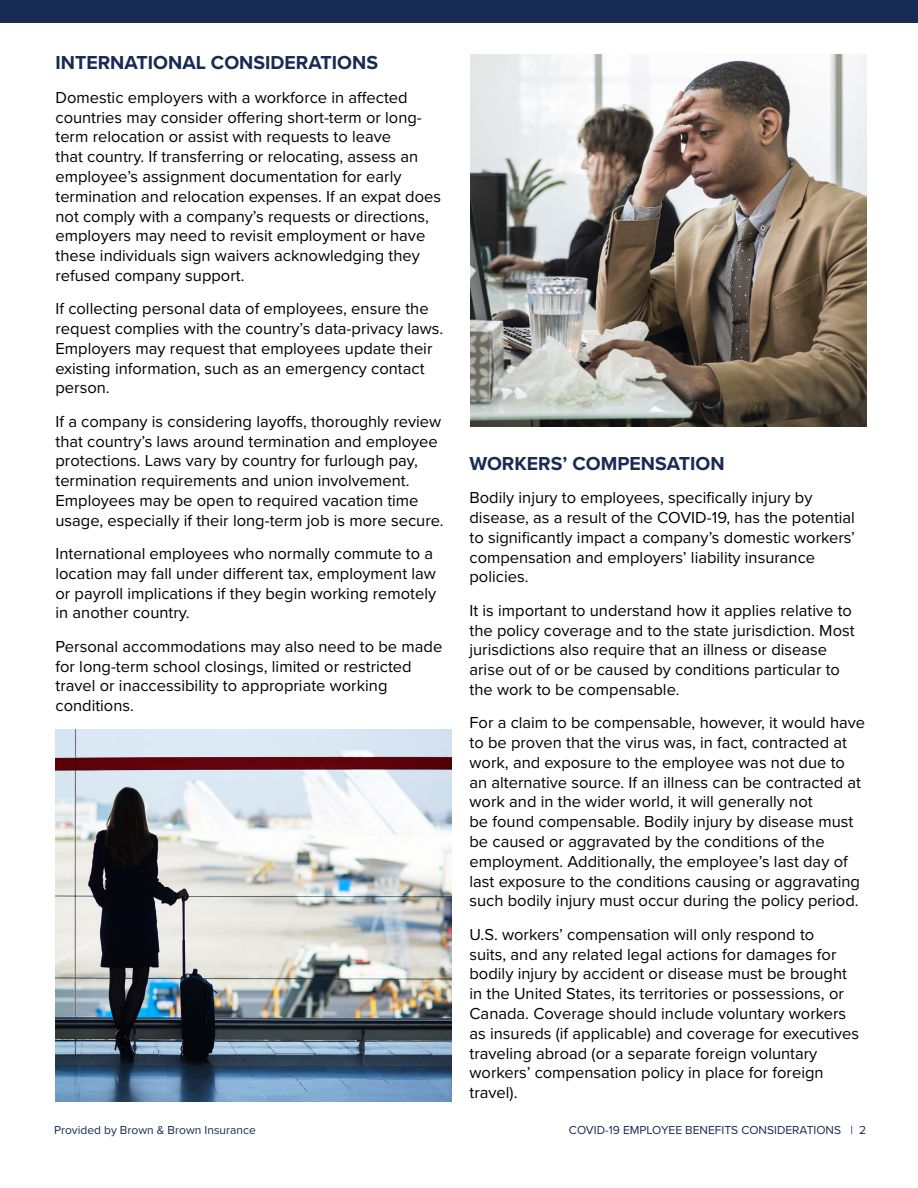
<style>
.page{position:relative;width:918px;height:1188px;background:#fff}
.page>*{position:absolute;margin:0;border:0;box-sizing:border-box;transform-origin:0 0}
.t1{font:700 19.5px "Proxima Nova";color:#172b54}
.t2{font:16.5px/19.8px "Proxima Nova";color:#000}
.t3{font:12px "Proxima Nova";color:#172b54}
</style>
<div class="page">
<div style="left:0;top:0;width:918px;height:23px;background:#182b55"></div>
<img style="left:56px;top:729px;width:396px;height:373px">
<img style="left:470px;top:54px;width:396px;height:373px">
<p class="t1" style="left:56px;top:48px;width:324px">INTERNATIONAL CONSIDERATIONS</p>
<p class="t2" style="left:56px;top:87px;width:387px">Domestic employers with a workforce in affected countries may consider offering short-term or long&shy;term relocation or assist with requests to leave<br>that country. If transferring or relocating, assess an employee’s assignment documentation for early termination and relocation expenses. If an expat does not comply with a company’s requests or directions, employers may need to revisit employment or have these individuals sign waivers acknowledging they refused company support.</p>
<p class="t2" style="left:56px;top:298px;width:389px">If collecting personal data of employees, ensure the request complies with the country’s data-privacy laws.<br>Employers may request that employees update their existing information, such as an emergency contact person.</p>
<p class="t2" style="left:56px;top:411px;width:390px">If a company is considering layoffs, thoroughly review that country’s laws around termination and employee protections. Laws vary by country for furlough pay, termination requirements and union involvement.<br>Employees may be open to required vacation time usage, especially if their long-term job is more secure.</p>
<p class="t2" style="left:56px;top:543px;width:382px">International employees who normally commute to a location may fall under different tax, employment law or payroll implications if they begin working remotely in another country.</p>
<p class="t2" style="left:56px;top:636px;width:388px">Personal accommodations may also need to be made for long-term school closings, limited or restricted travel or inaccessibility to appropriate working conditions.</p>
<p class="t1" style="left:470px;top:449px;width:257px">WORKERS’ COMPENSATION</p>
<p class="t2" style="left:470px;top:487px;width:387px">Bodily injury to employees, specifically injury by disease, as a result of the COVID-19, has the potential to significantly impact a company’s domestic workers’ compensation and employers’ liability insurance policies.</p>
<p class="t2" style="left:470px;top:600px;width:387px">It is important to understand how it applies relative to the policy coverage and to the state jurisdiction. Most jurisdictions also require that an illness or disease arise out of or be caused by conditions particular to the work to be compensable.</p>
<p class="t2" style="left:470px;top:712px;width:397px">For a claim to be compensable, however, it would have to be proven that the virus was, in fact, contracted at work, and exposure to the employee was not due to an alternative source. If an illness can be contracted at work and in the wider world, it will generally not<br>be found compensable. Bodily injury by disease must be caused or aggravated by the conditions of the employment. Additionally, the employee’s last day of last exposure to the conditions causing or aggravating such bodily injury must occur during the policy period.</p>
<p class="t2" style="left:470px;top:924px;width:391px">U.S. workers’ compensation will only respond to<br>suits, and any related legal actions for damages for bodily injury by accident or disease must be brought in the United States, its territories or possessions, or Canada. Coverage should include voluntary workers as insureds (if applicable) and coverage for executives traveling abroad (or a separate foreign voluntary workers’ compensation policy in place for foreign travel).</p>
<p class="t3" style="left:54px;top:1121px;width:203px">Provided by Brown &amp; Brown Insurance</p>
<p class="t3" style="left:569px;top:1121px;width:299px">COVID-19 EMPLOYEE BENEFITS CONSIDERATIONS | 2</p>
</div>
